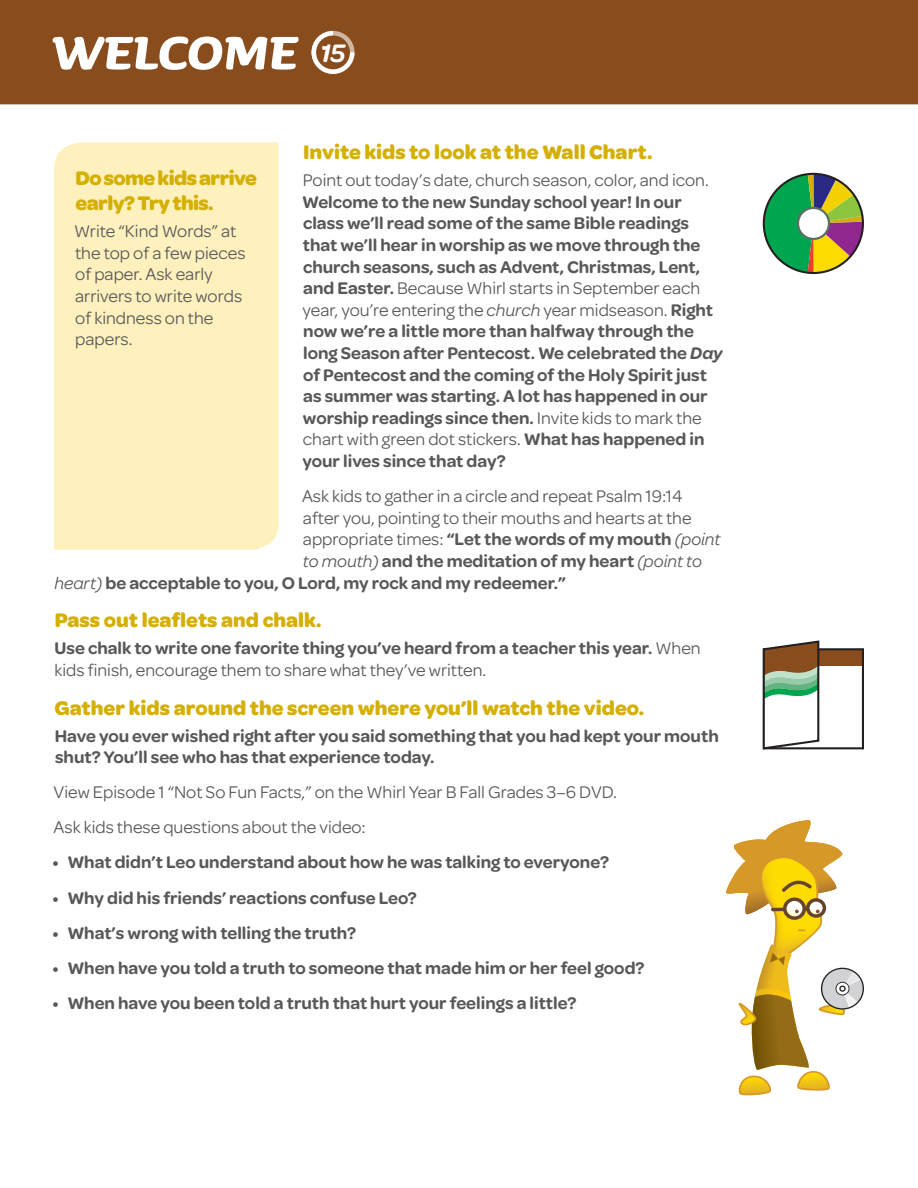
<style>
.page{position:relative;width:918px;height:1188px;background:#fff}
.page>*{position:absolute;margin:0;border:0;box-sizing:border-box;transform-origin:0 0}
.t1{font:italic 700 60px "Sauna";letter-spacing:.015em;color:#fff}
.t2{font:italic 600 27px "Omnes";color:#fff}
.t3{font:700 21px "Omnes";color:#d4b005}
.t4{font:700 21px/25.2px "Omnes";letter-spacing:-.03em;color:#d4b005}
.t5{font:600 18px/21.6px "Omnes";color:#57585a}
.t6{font:18px/21.6px "Omnes";color:#57585a}
.s1{font-weight:400}
.s2{font-weight:400;font-style:italic}
.s3{font-style:italic}
</style>
<div class="page">
<svg style="left:0;top:0;width:918px;height:173px;fill:#894c1d"></svg>
<svg style="left:312px;top:31px;width:43px;height:43px"></svg>
<div style="left:316px;top:35px;width:34px;height:34px;background:#894c1d;border-radius:50%"></div>
<div style="left:54px;top:142px;width:225px;height:408px;background:#fef1bd"></div>
<svg style="left:762px;top:173px;width:102px;height:101px"></svg>
<div style="left:763px;top:173px;width:101px;height:101px;border:2px solid #231f20;border-radius:50%"></div>
<div style="left:764px;top:649px;width:99px;height:17px;background:#894c1d"></div>
<div style="left:763px;top:648px;width:101px;height:101px;border:2px solid #231f20"></div>
<svg style="left:763px;top:640px;width:58px;height:109px"></svg>
<svg style="left:726px;top:820px;width:138px;height:276px"></svg>
<h1 class="t1" style="left:51px;top:15px;width:248px">WELCOME</h1>
<h2 class="t2" style="left:320px;top:37px;width:27px">15</h2>
<p class="t3" style="left:303px;top:140px;width:351px">Invite kids to look at the Wall Chart.</p>
<p class="t6" style="left:303px;top:170px;width:408px">Point out today’s date, church season, color, and icon.</p>
<p class="t5" style="left:302px;top:191px;width:422px">Welcome to the new Sunday school year! In our class we’ll read some of the same Bible readings that we’ll hear in worship as we move through the church seasons, such as Advent, Christmas, Lent, and Easter. <span class="s1">Because Whirl starts in September each year, you’re entering the</span> <span class="s2">church</span> <span class="s1">year midseason.</span> Right now we’re a little more than halfway through the long Season after Pentecost. We celebrated the <span class="s3">Day </span>of Pentecost and the coming of the Holy Spirit just as summer was starting. A lot has happened in our worship readings since then. <span class="s1">Invite kids to mark the chart with green dot stickers.</span> What has happened in your lives since that day?</p>
<p class="t6" style="left:302px;top:485px;width:382px">Ask kids to gather in a circle and repeat Psalm 19:14</p>
<p class="t6" style="left:303px;top:507px;width:390px">after you, pointing to their mouths and hearts at the</p>
<p class="t5" style="left:303px;top:529px;width:419px"><span class="s1">appropriate times:</span> “Let the words of my mouth <span class="s2">(point</span></p>
<p class="t5" style="left:303px;top:550px;width:401px"><span class="s2">to mouth)</span> and the meditation of my heart <span class="s2">(point to</span></p>
<p class="t5" style="left:55px;top:572px;width:513px"><span class="s2">heart)</span> be acceptable to you, O Lord, my rock and my redeemer.”</p>
<p class="t3" style="left:55px;top:608px;width:268px">Pass out leaflets and chalk.</p>
<p class="t5" style="left:55px;top:637px;width:648px">Use chalk to write one favorite thing you’ve heard from a teacher this year. <span class="s1">When kids finish, encourage them to share what they’ve written.</span></p>
<p class="t3" style="left:55px;top:696px;width:591px">Gather kids around the screen where you’ll watch the video.</p>
<p class="t5" style="left:55px;top:725px;width:666px">Have you ever wished right after you said something that you had kept your mouth shut? You’ll see who has that experience today.</p>
<p class="t6" style="left:54px;top:775px;width:565px;line-height:35.1px">View Episode 1 “Not So Fun Facts,” on the Whirl Year B Fall Grades 3–6 DVD.<br>Ask kids these questions about the video:</p>
<p class="t5" style="left:53px;top:852px;width:558px">• What didn’t Leo understand about how he was talking to everyone?</p>
<p class="t5" style="left:53px;top:887px;width:366px">• Why did his friends’ reactions confuse Leo?</p>
<p class="t5" style="left:53px;top:922px;width:305px">• What’s wrong with telling the truth?</p>
<p class="t5" style="left:53px;top:957px;width:593px">• When have you told a truth to someone that made him or her feel good?</p>
<p class="t5" style="left:53px;top:992px;width:526px">• When have you been told a truth that hurt your feelings a little?</p>
<p class="t4" style="left:76px;top:165px;width:183px">Do some kids arrive early? Try this.</p>
<p class="t6" style="left:74px;top:220px;width:173px">Write “Kind Words” at the top of a few pieces of paper. Ask early arrivers to write words of kindness on the papers.</p>
</div>
